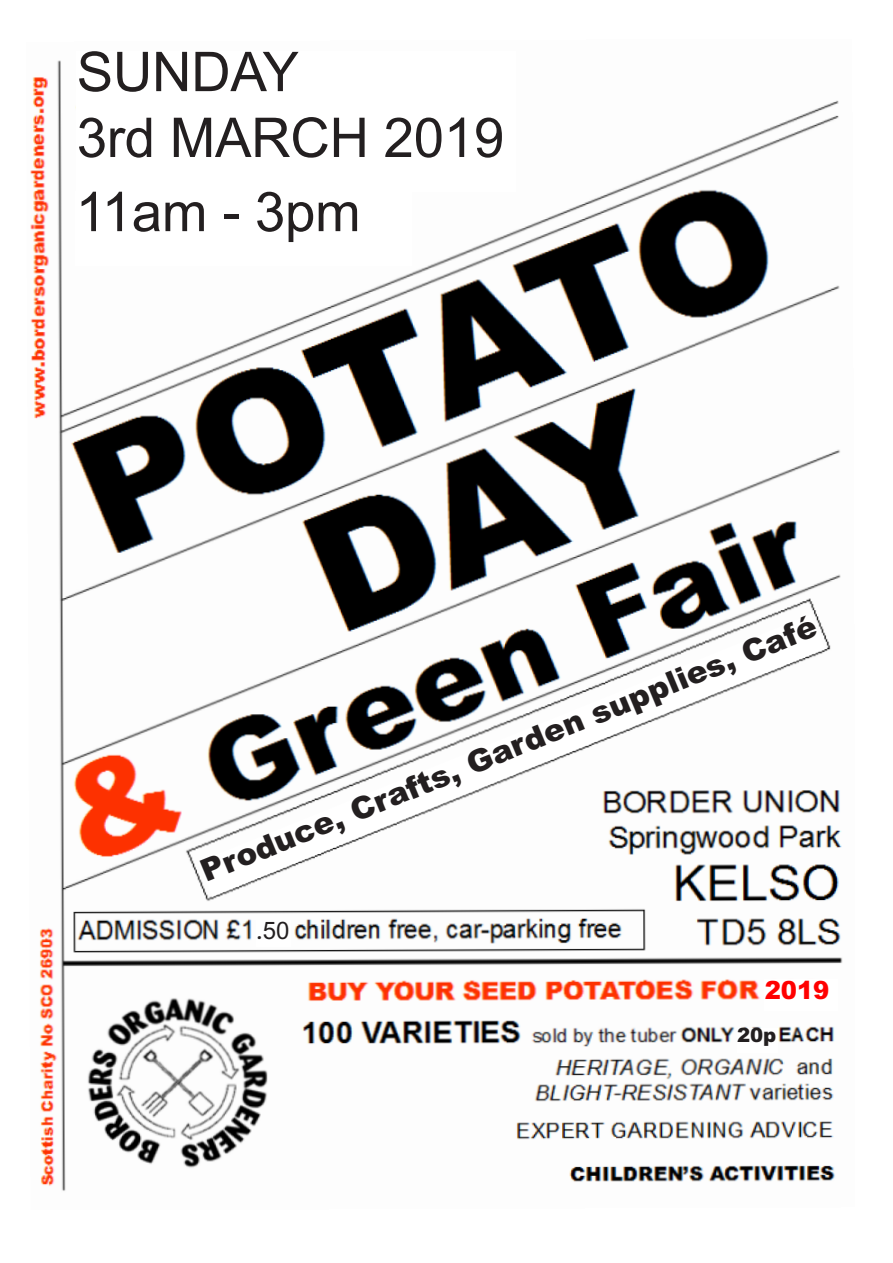
<style>
.page{position:relative;width:893px;height:1263px;background:#fff}
.page>*{position:absolute;margin:0;border:0;box-sizing:border-box;transform-origin:0 0}
.t1{font:54.9px "Arial";letter-spacing:-.005em;color:#231f20}
.t2{font:900 30.75px "Arial";color:#231f20}
.t3{font:900 25.05px "Arial";color:#f00}
.t4{font:24.15px "Arial";color:#231f20}
.t5{font:900 19.8px "Arial";color:#231f20}
.s1{font-family:"Maiandra GD"}
</style>
<div class="page">
<img style="left:30px;top:60px;width:813px;height:1131px">
<div style="left:77px;top:51px;width:439px;height:140px;background:#fff"></div>
<div style="left:765px;top:979px;width:73px;height:31px;background:#fff"></div>
<div style="left:737px;top:1028px;width:41px;height:24px;background:#fff"></div>
<div style="left:256px;top:920px;width:34px;height:27px;background:#fff"></div>
<div style="left:76px;top:191px;width:336px;height:74px;background:#fff"></div>
<svg style="left:198px;top:614px;width:627px;height:282px"></svg>
<p class="t1" style="left:77px;top:40px;width:224px">SUNDAY</p>
<p class="t1" style="left:77px;top:106px;width:429px">3rd MARCH 2019</p>
<p class="t1" style="left:76px;top:180px;width:286px">11am - 3pm</p>
<p class="t2" style="left:196px;top:856px;width:663px;rotate:-22deg">Produce, Crafts, Garden supplies, Café</p>
<p class="t4" style="left:256px;top:916px;width:35px"><span class="s1">.</span>50</p>
<p class="t3" style="left:765px;top:976px;width:66px">2019</p>
<p class="t5" style="left:737px;top:1023px;width:41px">20p</p>
</div>
